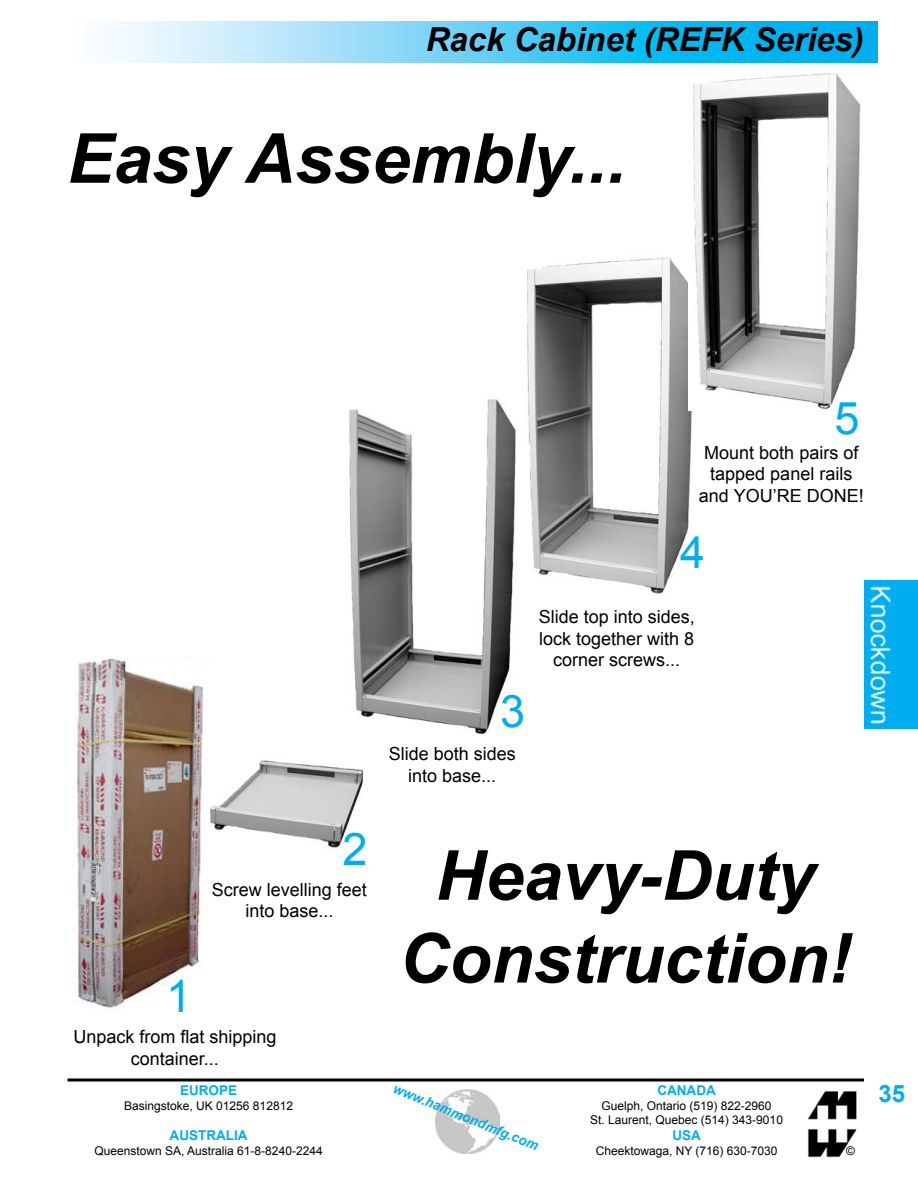
<style>
.page{position:relative;width:918px;height:1188px;background:#fff}
.page>*{position:absolute;margin:0;border:0;box-sizing:border-box;transform-origin:0 0}
.t1{font:italic 700 69px/82.8px "Arial";color:#000;text-align:center}
.t2{font:45px "Arial";color:#00aeef}
.t3{font:italic 700 33px "Arial";color:#000}
.t4{font:700 24px "Arial";color:#00aeef}
.t5{font:18px/21.6px "Arial";color:#000;text-align:center}
.t6{font:700 13.5px "Arial";color:#00aeef}
.t7{font:italic 700 13.5px "Arial";color:#00aeef}
.t8{font:12px/14.4px "Arial";color:#000;text-align:center}
</style>
<div class="page">
<svg style="left:68px;top:1078px;width:796px;height:4px;background:#3f3f3f"></svg>
<img style="left:114px;top:22px;width:764px;height:40px">
<img style="left:807px;top:1091px;width:50px;height:67px">
<img style="left:436px;top:1090px;width:64px;height:64px">
<img style="left:74px;top:657px;width:130px;height:352px">
<img style="left:864px;top:581px;width:54px;height:148px">
<img style="left:210px;top:760px;width:154px;height:88px">
<img style="left:349px;top:399px;width:167px;height:336px">
<img style="left:527px;top:257px;width:165px;height:337px">
<img style="left:689px;top:73px;width:172px;height:338px">
<h3 class="t3" style="left:426px;top:18px;width:440px">Rack Cabinet (REFK Series)</h3>
<h1 class="t1" style="left:67px;top:120px;width:560px">Easy Assembly...</h1>
<h2 class="t2" style="left:834px;top:389px;width:27px">5</h2>
<p class="t5" style="left:699px;top:442px;width:166px">Mount both pairs of tapped panel rails and YOU’RE DONE!</p>
<h2 class="t2" style="left:680px;top:523px;width:27px">4</h2>
<h2 class="t2" style="left:343px;top:820px;width:27px">2</h2>
<h2 class="t2" style="left:166px;top:967px;width:27px">1</h2>
<p class="t5" style="left:212px;top:879px;width:157px">Screw levelling feet into base...</p>
<p class="t5" style="left:73px;top:1026px;width:205px">Unpack from flat shipping container...</p>
<h2 class="t2" style="left:500px;top:682px;width:27px">3</h2>
<p class="t5" style="left:389px;top:743px;width:129px">Slide both sides into base...</p>
<p class="t5" style="left:539px;top:606px;width:158px">Slide top into sides, lock together with 8 corner screws...</p>
<h1 class="t1" style="left:399px;top:837px;width:454px">Heavy-Duty<br>Construction!</h1>
<p class="t6" style="left:180px;top:1082px;width:59px">EUROPE</p>
<h3 class="t4" style="left:879px;top:1078px;width:28px">35</h3>
<p class="t8" style="left:124px;top:1098px;width:170px">Basingstoke, UK 01256 812812</p>
<p class="t6" style="left:170px;top:1127px;width:79px">AUSTRALIA</p>
<p class="t8" style="left:95px;top:1143px;width:230px">Queenstown SA, Australia 61-8-8240-2244</p>
<p class="t6" style="left:657px;top:1082px;width:60px">CANADA</p>
<p class="t8" style="left:590px;top:1098px;width:194px">Guelph, Ontario (519) 822-2960<br>St. Laurent, Quebec (514) 343-9010</p>
<p class="t6" style="left:672px;top:1127px;width:30px">USA</p>
<p class="t8" style="left:596px;top:1143px;width:183px">Cheektowaga, NY (716) 630-7030</p>
<p class="t8" style="left:846px;top:1144px;width:10px">©</p>
<p class="t7" style="left:397px;top:1080px;width:157px;rotate:22deg">www.hammondmfg.com</p>
</div>
